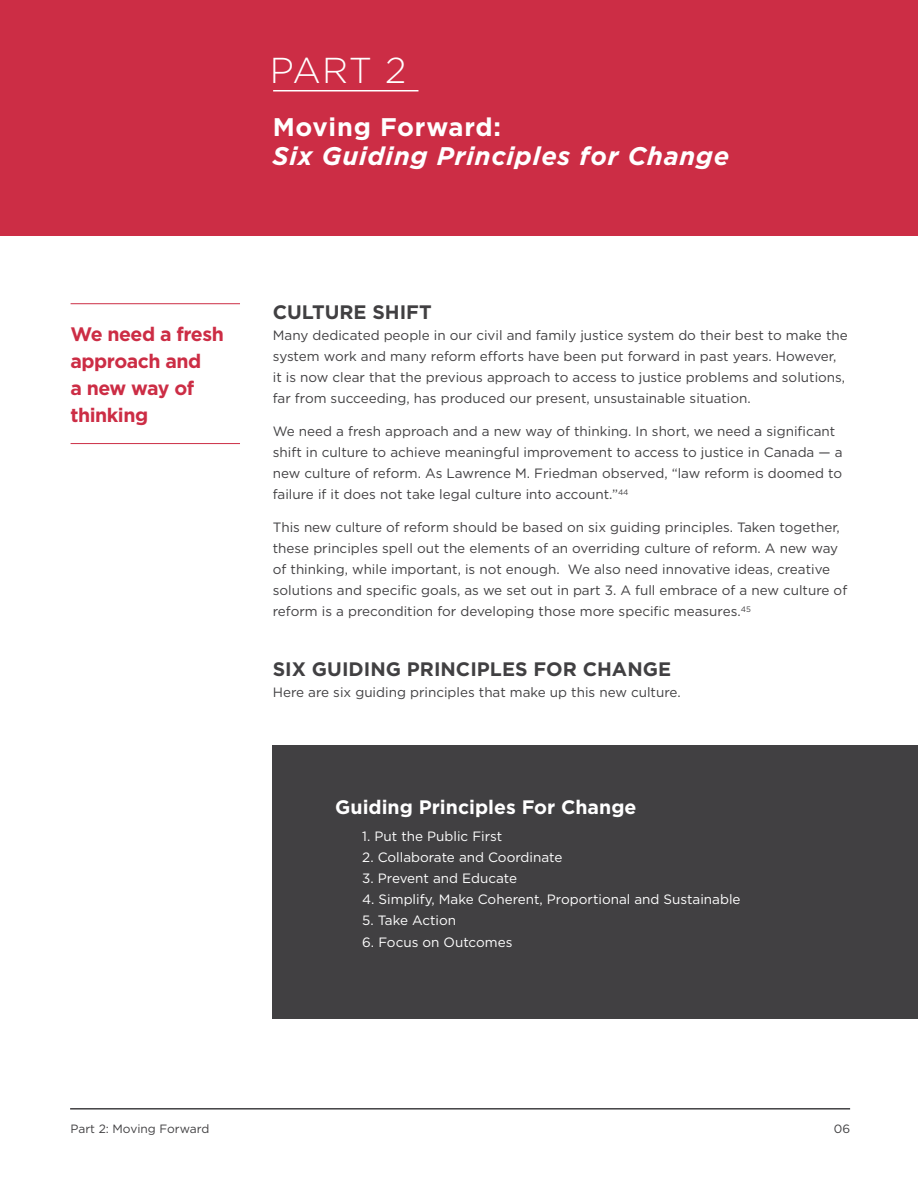
<style>
.page{position:relative;width:918px;height:1188px;background:#fff}
.page>*{position:absolute;margin:0;border:0;box-sizing:border-box;transform-origin:0 0}
.t1{font:300 36px "Gotham HTF";color:#fff}
.t2{font:italic 700 25.5px "Gotham HTF";letter-spacing:.03em;color:#fff}
.t3{font:700 25.5px "Gotham HTF";letter-spacing:.03em;color:#fff}
.Paragraph_Style_2{font:700 19.5px "Gotham HTF";color:#414042}
.t4{font:700 19.5px/27px "Gotham HTF";letter-spacing:-.025em;color:#cc2d45}
.t5{font:700 19.5px "Gotham HTF";color:#fff}
.Paragraph_Style_2-2{font:13.5px/21px "Gotham HTF";color:#414042}
.t6{font:13.5px "Gotham HTF";color:#fff}
.t7{font:12px "Gotham HTF";color:#414042}
</style>
<div class="page">
<hr style="left:70px;top:1108px;width:780px;height:2px;background:#414042">
<div style="left:0;top:0;width:918px;height:236px;background:#cc2d45"></div>
<hr style="left:273px;top:90px;width:145px;height:2px;background:#fff">
<div style="left:272px;top:745px;width:646px;height:274px;background:#414042"></div>
<hr style="left:71px;top:303px;width:169px;height:1px;background:#cc2d45">
<hr style="left:71px;top:443px;width:169px;height:1px;background:#cc2d45">
<p class="t1" style="left:270px;top:51px;width:138px">PART 2</p>
<p class="t3" style="left:273px;top:112px;width:230px">Moving Forward:</p>
<p class="t2" style="left:273px;top:141px;width:458px">Six Guiding Principles for Change</p>
<p class="t4" style="left:71px;top:320px;width:155px">We need a fresh approach and<br>a new way of thinking</p>
<p class="Paragraph_Style_2" style="left:273px;top:301px;width:160px">CULTURE SHIFT</p>
<p class="Paragraph_Style_2-2" style="left:273px;top:325px;width:576px">Many dedicated people in our civil and family justice system do their best to make the system work and many reform efforts have been put forward in past years. However, it is now clear that the previous approach to access to justice problems and solutions, far from succeeding, has produced our present, unsustainable situation.</p>
<p class="Paragraph_Style_2-2" style="left:273px;top:421px;width:571px">We need a fresh approach and a new way of thinking. In short, we need a significant shift in culture to achieve meaningful improvement to access to justice in Canada — a new culture of reform. As Lawrence M. Friedman observed, “law reform is doomed to failure if it does not take legal culture into account.”<sup>44</sup></p>
<p class="Paragraph_Style_2-2" style="left:273px;top:517px;width:576px">This new culture of reform should be based on six guiding principles. Taken together, these principles spell out the elements of an overriding culture of reform. A new way of thinking, while important, is not enough. We also need innovative ideas, creative solutions and specific goals, as we set out in part 3. A full embrace of a new culture of reform is a precondition for developing those more specific measures.<sup>45</sup></p>
<p class="Paragraph_Style_2" style="left:273px;top:658px;width:400px">SIX GUIDING PRINCIPLES FOR CHANGE</p>
<p class="Paragraph_Style_2-2" style="left:273px;top:682px;width:409px">Here are six guiding principles that make up this new culture.</p>
<p class="t5" style="left:335px;top:796px;width:303px">Guiding Principles For Change</p>
<p class="t6" style="left:362px;top:829px;width:142px">1. Put the Public First</p>
<p class="t6" style="left:362px;top:850px;width:202px">2. Collaborate and Coordinate</p>
<p class="t6" style="left:362px;top:871px;width:156px">3. Prevent and Educate</p>
<p class="t6" style="left:362px;top:892px;width:380px">4. Simplify, Make Coherent, Proportional and Sustainable</p>
<p class="t6" style="left:362px;top:913px;width:95px">5. Take Action</p>
<p class="t6" style="left:362px;top:934px;width:152px">6. Focus on Outcomes</p>
<p class="t7" style="left:71px;top:1123px;width:140px">Part 2: Moving Forward</p>
<p class="t7" style="left:834px;top:1123px;width:18px">06</p>
</div>
